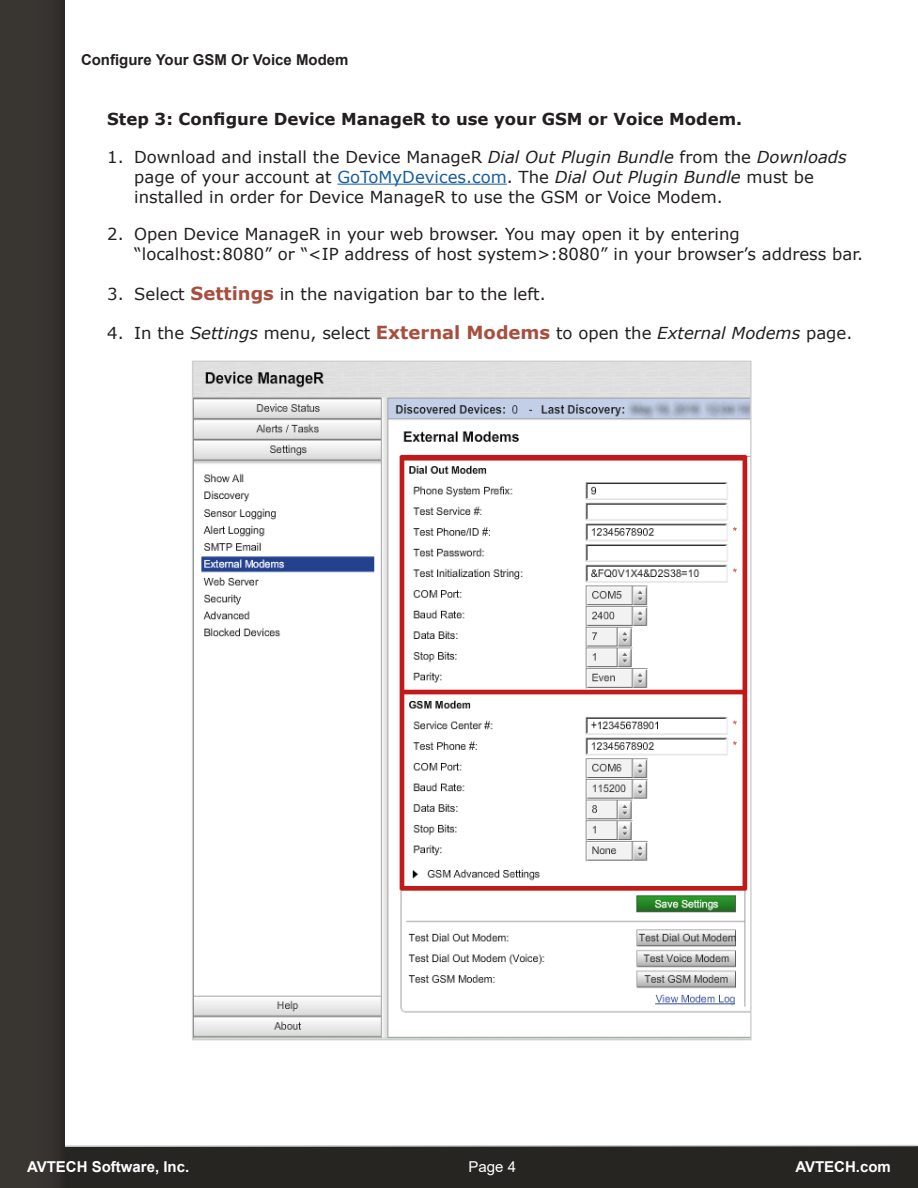
<style>
.page{position:relative;width:918px;height:1188px;background:#fff}
.page>*{position:absolute;margin:0;border:0;box-sizing:border-box;transform-origin:0 0}
.t1{font:16.5px/19.8px "Verdana";color:#231f20}
.H2_Black_Indent{font:700 16.5px "Verdana";color:#231f20}
.t2{font:700 15px "Arial";color:#fff}
.t3{font:700 15px "Arial";color:#231f20}
.t4{font:15px "Arial";color:#fff}
.s1{font-style:italic}
.s2{color:#175d9e}
.s3{font-weight:700;font-size:18px;color:#a74f3e}
</style>
<div class="page">
<div style="left:0;top:1146px;width:918px;height:42px;background:#272522"></div>
<svg style="left:65px;top:1144px;width:853px;height:3px"></svg>
<div style="left:0;top:0;width:65px;height:1188px;background:#393632"></div>
<hr style="left:337px;top:184px;width:170px;height:1px;background:#175d9e">
<img style="left:194px;top:363px;width:556px;height:675px">
<p class="t3" style="left:81px;top:49px;width:269px">Configure Your GSM Or Voice Modem</p>
<p class="H2_Black_Indent" style="left:107px;top:107px;width:636px">Step 3: Configure Device ManageR to use your GSM or Voice Modem.</p>
<p class="t1" style="left:134px;top:147px;width:714px;text-indent:-27px">1. Download and install the Device ManageR <span class="s1">Dial Out Plugin Bundle</span> from the <span class="s1">Downloads </span>page of your account at <span class="s2">GoToMyDevices.com</span>. The <span class="s1">Dial Out Plugin Bundle</span> must be installed in order for Device ManageR to use the GSM or Voice Modem.</p>
<p class="t1" style="left:134px;top:224px;width:730px;text-indent:-27px">2. Open Device ManageR in your web browser. You may open it by entering “localhost:8080” or “&lt;IP address of host system&gt;:8080” in your browser’s address bar.</p>
<p class="t1" style="left:107px;top:284px;width:440px">3. Select <span class="s3">Settings</span> in the navigation bar to the left.</p>
<p class="t1" style="left:107px;top:323px;width:747px">4. In the <span class="s1">Settings</span> menu, select <span class="s3">External Modems</span> to open the <span class="s1">External Modems</span> page.</p>
<p class="t2" style="left:27px;top:1156px;width:164px">AVTECH Software, Inc.</p>
<p class="t4" style="left:469px;top:1156px;width:49px">Page 4</p>
<p class="t2" style="left:795px;top:1156px;width:97px">AVTECH.com</p>
</div>
